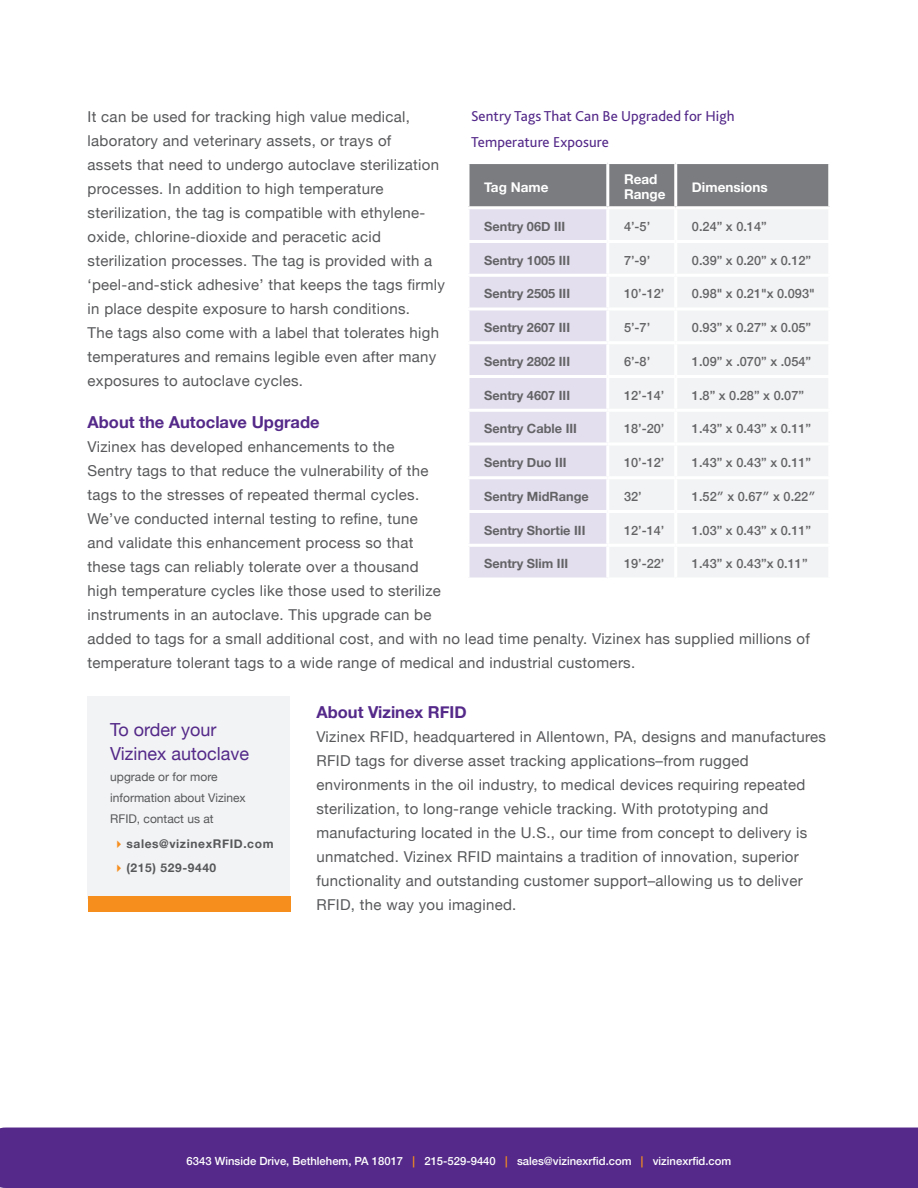
<style>
.page{position:relative;width:918px;height:1188px;background:#fff}
.page>*{position:absolute;margin:0;border:0;box-sizing:border-box;transform-origin:0 0}
.t1{font:18px/24px "Helvetica Neue";color:#542989}
.t2{font:700 16.5px "Helvetica Neue";color:#542989}
.t3{font:15px/24px "Helvetica Neue";letter-spacing:.02em;color:#57585a}
.t4{font:15px/25.5px "Bliss 2";letter-spacing:.005em;color:#542989}
.t5{font:700 13.5px/15px "Helvetica Neue";color:#fff}
.t6{font:500 12.75px "Helvetica Neue";color:#636366}
.t7{font:700 12.75px "Helvetica Neue";color:#636366}
.t8{font:12px/21px "Helvetica Neue";color:#57585a}
.t9{font:700 12px/24.8px "Helvetica Neue";letter-spacing:.05em;color:#57585a}
.t10{font:500 11.25px "Helvetica Neue";color:#fff}
.s1{color:#f68e1e}
</style>
<div class="page">
<div style="left:0;top:1128px;width:918px;height:60px;background:#542989"></div>
<div style="left:88px;top:696px;width:202px;height:202px;background:#f2f3f4"></div>
<div style="left:88px;top:896px;width:203px;height:15px;background:#f68e1e"></div>
<div style="left:470px;top:164px;width:358px;height:42px;background:#7a7c7f"></div>
<div style="left:470px;top:209px;width:136px;height:369px;background:#e4dfee"></div>
<div style="left:610px;top:210px;width:218px;height:367px;background:#f2f3f4"></div>
<hr style="left:606px;top:164px;width:3px;height:42px;background:#fff">
<svg style="left:469px;top:164px;width:1px;height:42px"></svg>
<hr style="left:674px;top:164px;width:3px;height:42px;background:#fff">
<svg style="left:469px;top:209px;width:1px;height:31px"></svg>
<hr style="left:674px;top:209px;width:3px;height:31px;background:#fff">
<hr style="left:466px;top:240px;width:142px;height:3px;background:#fff">
<svg style="left:469px;top:243px;width:1px;height:31px"></svg>
<hr style="left:608px;top:240px;width:68px;height:3px;background:#fff">
<hr style="left:676px;top:240px;width:155px;height:3px;background:#fff">
<hr style="left:674px;top:243px;width:3px;height:31px;background:#fff">
<hr style="left:466px;top:274px;width:142px;height:3px;background:#fff">
<svg style="left:469px;top:277px;width:1px;height:31px"></svg>
<hr style="left:608px;top:274px;width:68px;height:3px;background:#fff">
<hr style="left:676px;top:274px;width:155px;height:3px;background:#fff">
<hr style="left:674px;top:277px;width:3px;height:31px;background:#fff">
<hr style="left:466px;top:308px;width:142px;height:3px;background:#fff">
<svg style="left:469px;top:311px;width:1px;height:30px"></svg>
<hr style="left:608px;top:308px;width:68px;height:3px;background:#fff">
<hr style="left:676px;top:308px;width:155px;height:3px;background:#fff">
<hr style="left:674px;top:311px;width:3px;height:30px;background:#fff">
<hr style="left:466px;top:341px;width:142px;height:3px;background:#fff">
<svg style="left:469px;top:344px;width:1px;height:31px"></svg>
<hr style="left:608px;top:341px;width:68px;height:3px;background:#fff">
<hr style="left:676px;top:341px;width:155px;height:3px;background:#fff">
<hr style="left:674px;top:344px;width:3px;height:31px;background:#fff">
<hr style="left:466px;top:375px;width:142px;height:3px;background:#fff">
<svg style="left:469px;top:378px;width:1px;height:31px"></svg>
<hr style="left:608px;top:375px;width:68px;height:3px;background:#fff">
<hr style="left:676px;top:375px;width:155px;height:3px;background:#fff">
<hr style="left:674px;top:378px;width:3px;height:31px;background:#fff">
<hr style="left:466px;top:409px;width:142px;height:3px;background:#fff">
<svg style="left:469px;top:412px;width:1px;height:31px"></svg>
<hr style="left:608px;top:409px;width:68px;height:3px;background:#fff">
<hr style="left:676px;top:409px;width:155px;height:3px;background:#fff">
<hr style="left:674px;top:412px;width:3px;height:31px;background:#fff">
<hr style="left:466px;top:443px;width:142px;height:3px;background:#fff">
<svg style="left:469px;top:446px;width:1px;height:30px"></svg>
<hr style="left:608px;top:443px;width:68px;height:3px;background:#fff">
<hr style="left:676px;top:443px;width:155px;height:3px;background:#fff">
<hr style="left:674px;top:446px;width:3px;height:30px;background:#fff">
<hr style="left:466px;top:476px;width:142px;height:3px;background:#fff">
<svg style="left:469px;top:479px;width:1px;height:31px"></svg>
<hr style="left:608px;top:476px;width:68px;height:3px;background:#fff">
<hr style="left:676px;top:476px;width:155px;height:3px;background:#fff">
<hr style="left:674px;top:479px;width:3px;height:31px;background:#fff">
<hr style="left:466px;top:510px;width:142px;height:3px;background:#fff">
<svg style="left:469px;top:513px;width:1px;height:31px"></svg>
<hr style="left:608px;top:510px;width:68px;height:3px;background:#fff">
<hr style="left:676px;top:510px;width:155px;height:3px;background:#fff">
<hr style="left:674px;top:513px;width:3px;height:31px;background:#fff">
<hr style="left:466px;top:544px;width:142px;height:3px;background:#fff">
<svg style="left:469px;top:547px;width:1px;height:31px"></svg>
<hr style="left:608px;top:544px;width:68px;height:3px;background:#fff">
<hr style="left:676px;top:544px;width:155px;height:3px;background:#fff">
<hr style="left:674px;top:547px;width:3px;height:31px;background:#fff">
<p class="t4" style="left:471px;top:103px;width:265px">Sentry Tags That Can Be Upgraded for High<br>Temperature Exposure</p>
<p class="t5" style="left:484px;top:180px;width:66px">Tag Name</p>
<p class="t5" style="left:624px;top:172px;width:43px">Read<br>Range</p>
<p class="t5" style="left:692px;top:180px;width:77px">Dimensions</p>
<p class="t7" style="left:484px;top:216px;width:83px">Sentry 06D III</p>
<p class="t6" style="left:624px;top:216px;width:28px">4’-5’</p>
<p class="t6" style="left:692px;top:216px;width:76px">0.24” x 0.14”</p>
<p class="t7" style="left:484px;top:250px;width:87px">Sentry 1005 III</p>
<p class="t6" style="left:624px;top:250px;width:28px">7’-9’</p>
<p class="t6" style="left:692px;top:250px;width:121px">0.39” x 0.20” x 0.12”</p>
<p class="t7" style="left:484px;top:284px;width:87px">Sentry 2505 III</p>
<p class="t6" style="left:624px;top:284px;width:42px">10’-12’</p>
<p class="t6" style="left:692px;top:284px;width:124px">0.98" x 0.21"x 0.093"</p>
<p class="t7" style="left:484px;top:318px;width:87px">Sentry 2607 III</p>
<p class="t6" style="left:624px;top:317px;width:28px">5’-7’</p>
<p class="t6" style="left:692px;top:317px;width:121px">0.93” x 0.27” x 0.05”</p>
<p class="t7" style="left:484px;top:351px;width:87px">Sentry 2802 III</p>
<p class="t6" style="left:624px;top:351px;width:28px">6’-8’</p>
<p class="t6" style="left:692px;top:351px;width:121px">1.09” x .070” x .054”</p>
<p class="t7" style="left:484px;top:385px;width:87px">Sentry 4607 III</p>
<p class="t6" style="left:624px;top:385px;width:42px">12’-14’</p>
<p class="t6" style="left:692px;top:385px;width:114px">1.8” x 0.28” x 0.07”</p>
<p class="t7" style="left:484px;top:419px;width:94px">Sentry Cable III</p>
<p class="t6" style="left:624px;top:419px;width:42px">18’-20’</p>
<p class="t6" style="left:692px;top:419px;width:121px">1.43” x 0.43” x 0.11”</p>
<p class="t7" style="left:484px;top:453px;width:84px">Sentry Duo III</p>
<p class="t6" style="left:624px;top:452px;width:42px">10’-12’</p>
<p class="t6" style="left:692px;top:452px;width:121px">1.43” x 0.43” x 0.11”</p>
<p class="t7" style="left:484px;top:486px;width:106px">Sentry MidRange</p>
<p class="t6" style="left:624px;top:486px;width:19px">32’</p>
<p class="t6" style="left:692px;top:486px;width:125px">1.52″ x 0.67″ x 0.22″</p>
<p class="t7" style="left:484px;top:520px;width:103px">Sentry Shortie III</p>
<p class="t6" style="left:624px;top:520px;width:42px">12’-14’</p>
<p class="t6" style="left:692px;top:520px;width:121px">1.03” x 0.43” x 0.11”</p>
<p class="t7" style="left:484px;top:554px;width:85px">Sentry Slim III</p>
<p class="t6" style="left:624px;top:554px;width:42px">19’-22’</p>
<p class="t6" style="left:692px;top:554px;width:117px">1.43” x 0.43”x 0.11”</p>
<p class="t3" style="left:88px;top:106px;width:359px">It can be used for tracking high value medical, laboratory and veterinary assets, or trays of<br>assets that need to undergo autoclave sterilization processes. In addition to high temperature sterilization, the tag is compatible with ethylene&shy;oxide, chlorine-dioxide and peracetic acid sterilization processes. The tag is provided with a ‘peel-and-stick adhesive’ that keeps the tags firmly in place despite exposure to harsh conditions.<br>The tags also come with a label that tolerates high temperatures and remains legible even after many exposures to autoclave cycles.</p>
<p class="t2" style="left:88px;top:409px;width:233px">About the Autoclave Upgrade</p>
<p class="t3" style="left:88px;top:435px;width:724px">Vizinex has developed enhancements to the<br>Sentry tags to that reduce the vulnerability of the<br>tags to the stresses of repeated thermal cycles.<br>We’ve conducted internal testing to refine, tune<br>and validate this enhancement process so that<br>these tags can reliably tolerate over a thousand<br>high temperature cycles like those used to sterilize<br>instruments in an autoclave. This upgrade can be<br>added to tags for a small additional cost, and with no lead time penalty. Vizinex has supplied millions of temperature tolerant tags to a wide range of medical and industrial customers.</p>
<p class="t2" style="left:316px;top:699px;width:152px">About Vizinex RFID</p>
<p class="t3" style="left:316px;top:725px;width:511px">Vizinex RFID, headquartered in Allentown, PA, designs and manufactures RFID tags for diverse asset tracking applications–from rugged environments in the oil industry, to medical devices requiring repeated sterilization, to long-range vehicle tracking. With prototyping and manufacturing located in the U.S., our time from concept to delivery is unmatched. Vizinex RFID maintains a tradition of innovation, superior functionality and outstanding customer support–allowing us to deliver RFID, the way you imagined.</p>
<p class="t1" style="left:110px;top:719px;width:140px">To order your<br>Vizinex autoclave</p>
<p class="t8" style="left:110px;top:767px;width:137px">upgrade or for more information about Vizinex<br>RFID, contact us at</p>
<p class="t9" style="left:126px;top:831px;width:149px">sales@vizinexRFID.com (215) 529-9440</p>
<p class="t10" style="left:187px;top:1152px;width:546px">6343 Winside Drive, Bethlehem, PA 18017 <span class="s1">|</span> 215-529-9440 <span class="s1">|</span> sales@vizinexrfid.com <span class="s1">|</span> vizinexrfid.com</p>
</div>
